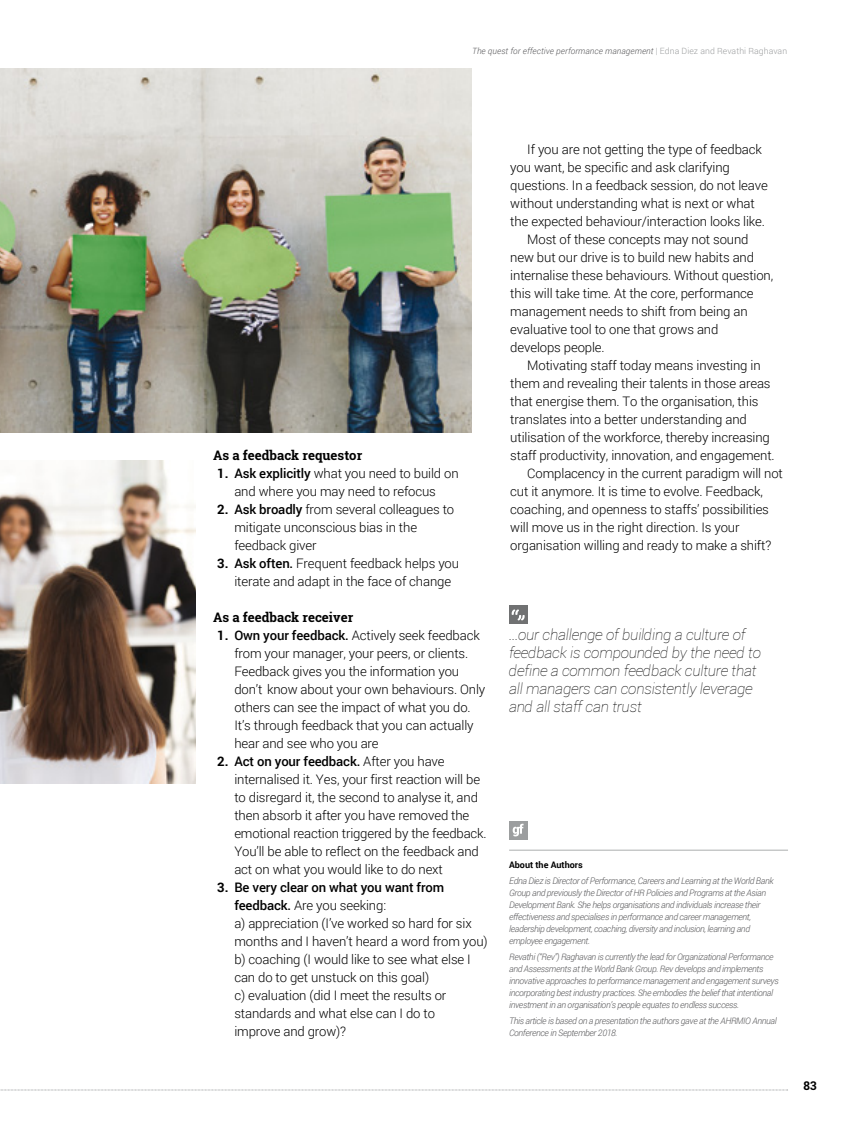
<style>
.page{position:relative;width:851px;height:1127px;background:#fff}
.page>*{position:absolute;margin:0;border:0;box-sizing:border-box;transform-origin:0 0}
.t1{font:italic 100 15px/18px "Roboto";letter-spacing:-.01em;color:#000}
.t2{font:300 13.2px/18px "Roboto";letter-spacing:-.01em;color:#000}
.t3{font:700 13.2px "Roboto Slab";color:#000}
.t4{font:700 12px "Roboto Slab";color:#000}
.t5{font:italic 300 9px/12px "Roboto";letter-spacing:-.035em;color:#58585a}
.t6{font:700 9px "Roboto";color:#000}
.t7{font:italic 300 8.7px "Roboto";letter-spacing:.01em;color:#58585a}
.s1{font-style:normal;color:#9c9e9f}
.s2{font-weight:700}
.s3{font-weight:500}
</style>
<div class="page">
<svg style="left:0;top:1089px;width:787px;height:1px"></svg>
<img style="left:0;top:460px;width:196px;height:323px">
<img style="left:0;top:68px;width:471px;height:364px">
<hr style="left:509px;top:849px;width:278px;height:2px;background:#b1b3b4">
<div style="left:509px;top:821px;width:18px;height:18px;background:#9c9e9f"></div>
<svg style="left:512px;top:824px;width:11px;height:12px"></svg>
<div style="left:509px;top:606px;width:18px;height:18px;background:#707172"></div>
<svg style="left:511px;top:609px;width:13px;height:11px"></svg>
<p class="t7" style="left:472px;top:45px;width:316px">The quest for effective performance management <span class="s1">| Edna Diez and Revathi Raghavan</span></p>
<p class="t3" style="left:213px;top:446px;width:151px">As a feedback requestor</p>
<p class="t2" style="left:217px;top:464px;width:243px;text-align:center"><span class="s2">1.</span> <span class="s3">Ask explicitly</span> what you need to build on and where you may need to refocus</p>
<p class="t2" style="left:234px;top:500px;width:221px;text-indent:-17px"><span class="s2">2.</span> <span class="s3">Ask broadly</span> from several colleagues to mitigate unconscious bias in the feedback giver</p>
<p class="t2" style="left:234px;top:554px;width:226px;text-indent:-17px"><span class="s2">3.</span> <span class="s3">Ask often.</span> Frequent feedback helps you iterate and adapt in the face of change</p>
<p class="t3" style="left:213px;top:608px;width:142px">As a feedback receiver</p>
<p class="t2" style="left:234px;top:626px;width:252px;text-indent:-17px"><span class="s2">1.</span> <span class="s3">Own your feedback.</span> Actively seek feedback from your manager, your peers, or clients.<br>Feedback gives you the information you don’t know about your own behaviours. Only others can see the impact of what you do.<br>It’s through feedback that you can actually hear and see who you are</p>
<p class="t2" style="left:234px;top:752px;width:254px;text-indent:-17px"><span class="s2">2.</span> <span class="s3">Act on your feedback.</span> After you have internalised it. Yes, your first reaction will be to disregard it, the second to analyse it, and then absorb it after you have removed the emotional reaction triggered by the feedback.<br>You’ll be able to reflect on the feedback and act on what you would like to do next</p>
<p class="t2" style="left:234px;top:878px;width:255px;text-indent:-17px"><span class="s2">3.</span> <span class="s3">Be very clear on what you want from feedback.</span> Are you seeking:<br>a) appreciation (I’ve worked so hard for six months and I haven’t heard a word from you) b) coaching (I would like to see what else I can do to get unstuck on this goal)<br>c) evaluation (did I meet the results or standards and what else can I do to<br>improve and grow)?</p>
<p class="t2" style="left:527px;top:139px;width:236px">If you are not getting the type of feedback</p>
<p class="t2" style="left:510px;top:157px;width:221px">you want, be specific and ask clarifying</p>
<p class="t2" style="left:510px;top:175px;width:259px">questions. In a feedback session, do not leave</p>
<p class="t2" style="left:510px;top:193px;width:246px">without understanding what is next or what</p>
<p class="t2" style="left:510px;top:211px;width:256px">the expected behaviour/interaction looks like.</p>
<p class="t2" style="left:527px;top:229px;width:223px">Most of these concepts may not sound</p>
<p class="t2" style="left:510px;top:247px;width:245px">new but our drive is to build new habits and</p>
<p class="t2" style="left:510px;top:265px;width:264px">internalise these behaviours. Without question,</p>
<p class="t2" style="left:510px;top:283px;width:245px">this will take time. At the core, performance</p>
<p class="t2" style="left:510px;top:301px;width:239px">management needs to shift from being an</p>
<p class="t2" style="left:510px;top:319px;width:209px">evaluative tool to one that grows and</p>
<p class="t2" style="left:510px;top:337px;width:96px">develops people.</p>
<p class="t2" style="left:527px;top:355px;width:235px">Motivating staff today means investing in</p>
<p class="t2" style="left:510px;top:373px;width:262px">them and revealing their talents in those areas</p>
<p class="t2" style="left:510px;top:391px;width:250px">that energise them. To the organisation, this</p>
<p class="t2" style="left:510px;top:409px;width:238px">translates into a better understanding and</p>
<p class="t2" style="left:510px;top:427px;width:261px">utilisation of the workforce, thereby increasing</p>
<p class="t2" style="left:510px;top:445px;width:266px">staff productivity, innovation, and engagement.</p>
<p class="t2" style="left:527px;top:463px;width:257px">Complacency in the current paradigm will not</p>
<p class="t2" style="left:510px;top:481px;width:254px">cut it anymore. It is time to evolve. Feedback,</p>
<p class="t2" style="left:510px;top:499px;width:260px">coaching, and openness to staffs’ possibilities</p>
<p class="t2" style="left:510px;top:517px;width:231px">will move us in the right direction. Is your</p>
<p class="t2" style="left:510px;top:535px;width:262px">organisation willing and ready to make a shift?</p>
<p class="t1" style="left:509px;top:625px;width:253px">...our challenge of building a culture of feedback is compounded by the need to define a common feedback culture that all managers can consistently leverage and all staff can trust</p>
<p class="t6" style="left:509px;top:858px;width:75px">About the Authors</p>
<p class="t5" style="left:509px;top:874px;width:266px">Edna Diez is Director of Performance, Careers and Learning at the World Bank Group and previously the Director of HR Policies and Programs at the Asian Development Bank. She helps organisations and individuals increase their effectiveness and specialises in performance and career management, leadership development, coaching, diversity and inclusion, learning and employee engagement.</p>
<p class="t5" style="left:509px;top:951px;width:271px">Revathi (“Rev”) Raghavan is currently the lead for Organizational Performance and Assessments at the World Bank Group. Rev develops and implements innovative approaches to performance management and engagement surveys incorporating best industry practices. She embodies the belief that intentional investment in an organisation’s people equates to endless success.</p>
<p class="t5" style="left:509px;top:1015px;width:269px">This article is based on a presentation the authors gave at the AHRMIO Annual<br>Conference in September 2018.</p>
<p class="t4" style="left:803px;top:1077px;width:15px">83</p>
</div>
